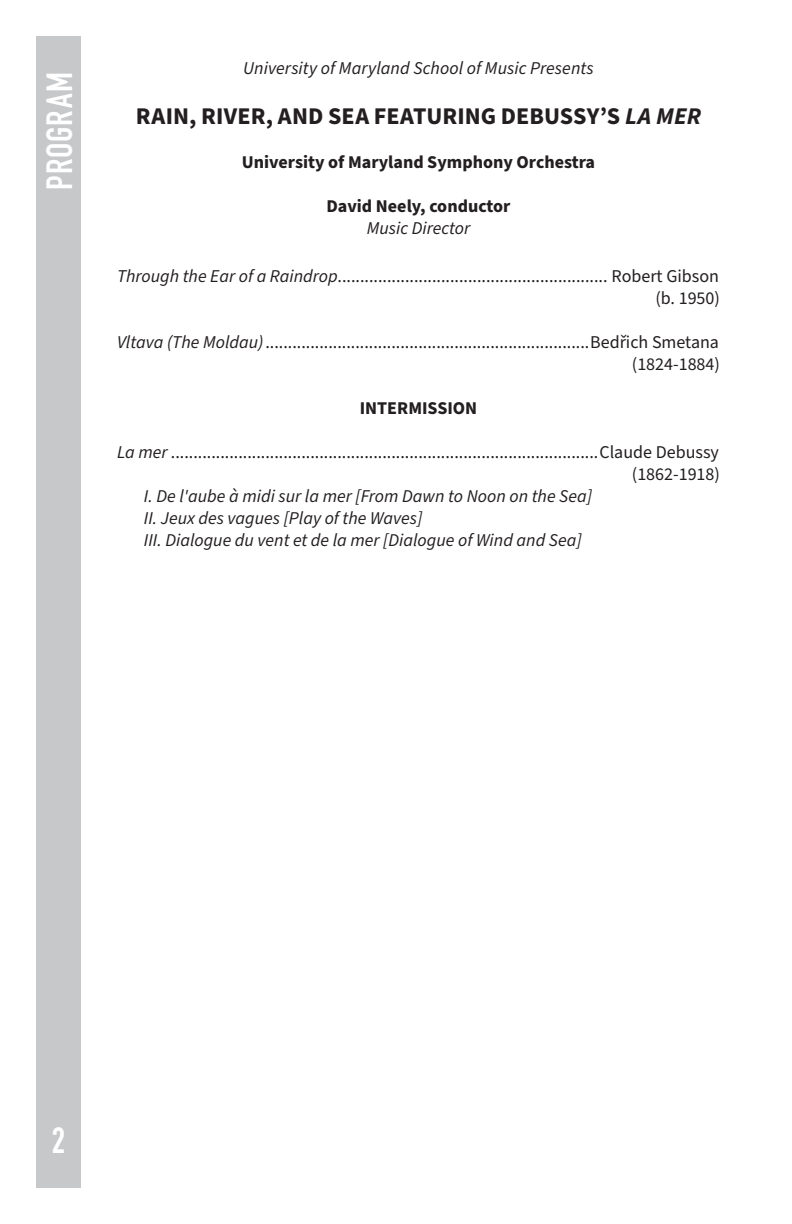
<style>
.page{position:relative;width:792px;height:1224px;background:#fff}
.page>*{position:absolute;margin:0;border:0;box-sizing:border-box;transform-origin:0 0}
.Headings{font:700 36px "DIN Condensed";letter-spacing:.025em;color:#fff}
.t1{font:700 24px "Source Sans Pro";color:#231f20}
.t2{font:18px "Source Sans Pro";color:#231f20}
.t3{font:italic 18px "Source Sans Pro";color:#231f20}
.t4{font:700 18px "Source Sans Pro";color:#231f20}
.s1{font-style:italic}
</style>
<div class="page">
<div style="left:36px;top:36px;width:45px;height:1152px;background:#c7c8ca"></div>
<p class="Headings" style="left:35px;top:190px;width:119px;rotate:-90deg">PROGRAM</p>
<p class="t3" style="left:243px;top:56px;width:352px">University of Maryland School of Music Presents</p>
<p class="t1" style="left:136px;top:99px;width:567px">RAIN, RIVER, AND SEA FEATURING DEBUSSY’S <span class="s1">LA MER</span></p>
<p class="t4" style="left:242px;top:149px;width:355px">University of Maryland Symphony Orchestra</p>
<p class="t4" style="left:326px;top:193px;width:186px">David Neely, conductor</p>
<p class="t3" style="left:367px;top:216px;width:105px">Music Director</p>
<p class="t2" style="left:117px;top:264px;width:604px"><span class="s1">Through the Ear of a Raindrop</span>............................................................ Robert Gibson</p>
<p class="t2" style="left:655px;top:286px;width:66px">(b. 1950)</p>
<p class="t2" style="left:117px;top:330px;width:604px"><span class="s1">Vltava (The Moldau)</span>........................................................................Bedřich Smetana</p>
<p class="t2" style="left:632px;top:352px;width:90px">(1824-1884)</p>
<p class="t4" style="left:360px;top:396px;width:119px">INTERMISSION</p>
<p class="t2" style="left:117px;top:440px;width:604px"><span class="s1">La mer</span> ...............................................................................................Claude Debussy</p>
<p class="t2" style="left:632px;top:462px;width:90px">(1862-1918)</p>
<p class="t3" style="left:144px;top:484px;width:449px">I. De l'aube à midi sur la mer [From Dawn to Noon on the Sea]</p>
<p class="t3" style="left:144px;top:506px;width:280px">II. Jeux des vagues [Play of the Waves]</p>
<p class="t3" style="left:144px;top:528px;width:439px">III. Dialogue du vent et de la mer [Dialogue of Wind and Sea]</p>
<h1 class="Headings" style="left:52px;top:1116px;width:15px">2</h1>
</div>
